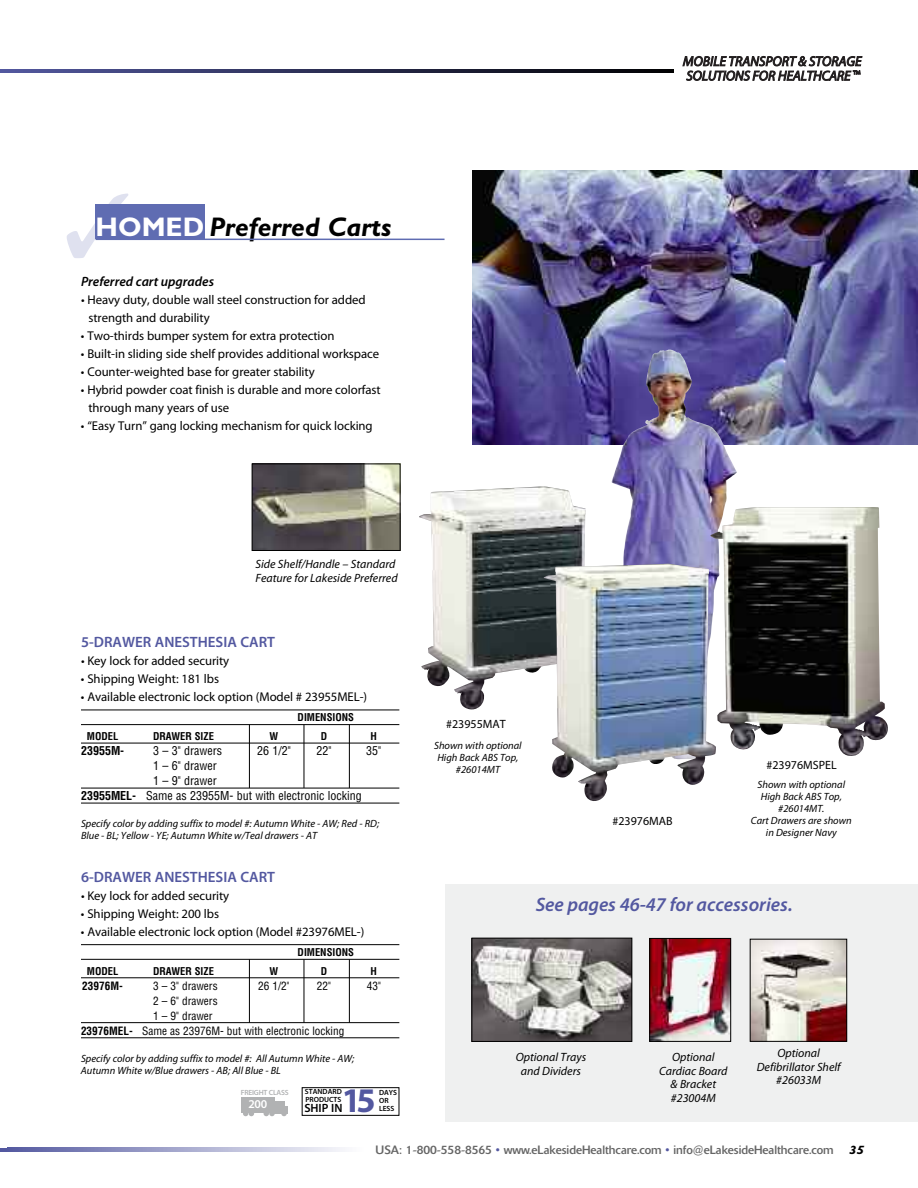
<style>
.page{position:relative;width:918px;height:1188px;background:#fff}
.page>*{position:absolute;margin:0;border:0;box-sizing:border-box;transform-origin:0 0}
.t1{font:700 34.65px "Myriad Pro";color:#5358a0}
.t2{font:italic 700 27px "Gill Alt One";color:#000}
.t3{font:italic 600 19.5px "Myriad Pro";letter-spacing:-.005em;color:#5358a0}
.t4{font:600 15px "Myriad Pro";color:#5358a0}
.t5{font:italic 600 13.5px "Myriad Pro";color:#000}
.t6{font:12.75px/18px "Myriad Pro";letter-spacing:-.005em;color:#000}
.t7{font:italic 12px/13.5px "Myriad Pro";color:#000;text-align:center}
.t8{font:condensed 12px "Helvetica";color:#000}
.t9{font:12px "Delta";color:#666}
.t10{font:12px "Myriad Pro";color:#000}
.t11{font:700 condensed 12px "Helvetica";color:#000}
.t12{font:600 12px "Myriad Pro";color:#000}
.t13{font:600 12px "Myriad Pro";color:#fff}
.t14{font:italic 500 12px "Delta";color:#000}
.t15{font:condensed 11.25px "Helvetica";color:#000}
.t16{font:700 condensed 11.25px "Helvetica";color:#000}
.t17{font:italic 10.5px/12px "Myriad Pro";color:#000;text-align:center}
.t18{font:700 condensed 10.5px "Helvetica";color:#000}
.t19{font:600 7.5px/7.5px "Myriad Pro";color:#000}
.t20{font:600 7.5px "Myriad Pro";letter-spacing:-.025em;color:#b1b2b3}
.s1{color:#dfe1ef}
.s2{font-style:normal;color:#fff}
.s3{font-weight:700}
.s4{color:#5358a0}
</style>
<div class="page">
<hr style="left:0;top:0;width:1px;height:1188px;background:#f8f7ee">
<svg style="left:0;top:1148px;width:7px;height:4px"></svg>
<svg style="left:7px;top:1148px;width:336px;height:4px"></svg>
<svg style="left:0;top:69px;width:673px;height:4px;background:#292c50"></svg>
<svg style="left:683px;top:56px;width:179px;height:25px"></svg>
<div style="left:446px;top:884px;width:472px;height:238px;background:#eff0f0"></div>
<img style="left:472px;top:171px;width:446px;height:273px">
<img style="left:579px;top:349px;width:158px;height:215px">
<img style="left:710px;top:507px;width:178px;height:249px">
<img style="left:254px;top:466px;width:145px;height:83px">
<div style="left:252px;top:464px;width:149px;height:87px;border:1px solid #000"></div>
<img style="left:474px;top:940px;width:156px;height:100px">
<div style="left:472px;top:938px;width:160px;height:104px;border:1px solid #000"></div>
<img style="left:419px;top:486px;width:174px;height:224px">
<hr style="left:81px;top:743px;width:318px;height:1px;background:#000">
<hr style="left:81px;top:788px;width:318px;height:1px;background:#000">
<hr style="left:81px;top:803px;width:318px;height:1px;background:#000">
<img style="left:651px;top:940px;width:78px;height:100px">
<div style="left:649px;top:938px;width:82px;height:104px;border:1px solid #000"></div>
<img style="left:752px;top:941px;width:93px;height:99px">
<div style="left:750px;top:939px;width:97px;height:103px;border:1px solid #000"></div>
<hr style="left:81px;top:710px;width:318px;height:1px;background:#000">
<hr style="left:81px;top:724px;width:318px;height:1px;background:#000">
<hr style="left:249px;top:725px;width:1px;height:63px;background:#000">
<hr style="left:304px;top:725px;width:1px;height:63px;background:#000">
<hr style="left:349px;top:725px;width:1px;height:63px;background:#000">
<div style="left:96px;top:205px;width:109px;height:34px;background:#5f6cb2"></div>
<hr style="left:96px;top:239px;width:349px;height:1px;background:#5f6cb2">
<hr style="left:81px;top:977px;width:318px;height:1px;background:#000">
<hr style="left:81px;top:1022px;width:318px;height:1px;background:#000">
<hr style="left:81px;top:1037px;width:318px;height:1px;background:#000">
<hr style="left:81px;top:944px;width:318px;height:1px;background:#000">
<hr style="left:81px;top:959px;width:318px;height:1px;background:#000">
<hr style="left:249px;top:959px;width:1px;height:64px;background:#000">
<hr style="left:304px;top:959px;width:1px;height:64px;background:#000">
<hr style="left:349px;top:959px;width:1px;height:64px;background:#000">
<img style="left:544px;top:564px;width:172px;height:237px">
<div style="left:241px;top:1098px;width:34px;height:15px;background:#b1b2b3"></div>
<div style="left:275px;top:1101px;width:10px;height:12px;background:#b1b2b3"></div>
<svg style="left:243px;top:1113px;width:11px;height:3px"></svg>
<svg style="left:281px;top:1113px;width:6px;height:3px"></svg>
<svg style="left:264px;top:1113px;width:11px;height:3px"></svg>
<div style="left:274px;top:1106px;width:14px;height:7px;background:#b1b2b3"></div>
<div style="left:302px;top:1087px;width:97px;height:29px;border:1px solid #000"></div>
<h2 class="t2" style="left:64px;top:217px;width:329px"><span class="s1">✓</span><span class="s2">HOMED</span> Preferred Carts</h2>
<p class="t5" style="left:81px;top:276px;width:135px">Preferred cart upgrades</p>
<p class="t6" style="left:88px;top:291px;width:279px;text-indent:-7px">• Heavy duty, double wall steel construction for added strength and durability</p>
<p class="t6" style="left:81px;top:327px;width:255px">• Two-thirds bumper system for extra protection</p>
<p class="t6" style="left:81px;top:345px;width:300px">• Built-in sliding side shelf provides additional workspace</p>
<p class="t6" style="left:81px;top:363px;width:235px">• Counter-weighted base for greater stability</p>
<p class="t6" style="left:88px;top:381px;width:294px;text-indent:-7px">• Hybrid powder coat finish is durable and more colorfast through many years of use</p>
<p class="t6" style="left:81px;top:417px;width:293px">• “Easy Turn” gang locking mechanism for quick locking</p>
<p class="t7" style="left:255px;top:559px;width:144px;text-align:left">Side Shelf/Handle – Standard<br>Feature for Lakeside Preferred</p>
<p class="t4" style="left:81px;top:637px;width:196px">5-DRAWER ANESTHESIA CART</p>
<p class="t6" style="left:81px;top:653px;width:150px">• Key lock for added security</p>
<p class="t6" style="left:81px;top:671px;width:140px">• Shipping Weight: 181 lbs</p>
<p class="t6" style="left:81px;top:689px;width:288px">• Available electronic lock option (Model # 23955MEL-)</p>
<p class="t18" style="left:298px;top:711px;width:58px">DIMENSIONS</p>
<p class="t18" style="left:87px;top:731px;width:33px">MODEL</p>
<p class="t18" style="left:153px;top:731px;width:62px">DRAWER SIZE</p>
<p class="t18" style="left:270px;top:731px;width:10px">W</p>
<p class="t18" style="left:321px;top:731px;width:8px">D</p>
<p class="t18" style="left:371px;top:731px;width:8px">H</p>
<p class="t11" style="left:81px;top:744px;width:45px">23955M-</p>
<p class="t8" style="left:153px;top:744px;width:70px">3 – 3" drawers</p>
<p class="t8" style="left:257px;top:744px;width:35px">26 1/2"</p>
<p class="t8" style="left:317px;top:744px;width:16px">22"</p>
<p class="t8" style="left:366px;top:744px;width:16px">35"</p>
<p class="t8" style="left:153px;top:759px;width:65px">1 – 6" drawer</p>
<p class="t8" style="left:153px;top:774px;width:65px">1 – 9" drawer</p>
<p class="t8" style="left:81px;top:789px;width:282px"><span class="s3">23955MEL-</span> Same as 23955M- but with electronic locking</p>
<p class="t17" style="left:81px;top:819px;width:300px;text-align:left">Specify color by adding suffix to model #: Autumn White - AW; Red - RD;<br>Blue - BL; Yellow - YE; Autumn White w/Teal drawers - AT</p>
<p class="t4" style="left:81px;top:871px;width:196px">6-DRAWER ANESTHESIA CART</p>
<p class="t6" style="left:81px;top:888px;width:150px">• Key lock for added security</p>
<p class="t6" style="left:81px;top:906px;width:140px">• Shipping Weight: 200 lbs</p>
<p class="t6" style="left:81px;top:924px;width:285px">• Available electronic lock option (Model #23976MEL-)</p>
<p class="t18" style="left:298px;top:946px;width:58px">DIMENSIONS</p>
<p class="t18" style="left:87px;top:965px;width:33px">MODEL</p>
<p class="t18" style="left:153px;top:965px;width:62px">DRAWER SIZE</p>
<p class="t18" style="left:270px;top:965px;width:10px">W</p>
<p class="t18" style="left:321px;top:965px;width:8px">D</p>
<p class="t18" style="left:371px;top:965px;width:8px">H</p>
<p class="t16" style="left:82px;top:980px;width:42px">23976M-</p>
<p class="t15" style="left:153px;top:980px;width:66px">3 – 3" drawers</p>
<p class="t15" style="left:258px;top:980px;width:33px">26 1/2"</p>
<p class="t15" style="left:317px;top:980px;width:16px">22"</p>
<p class="t15" style="left:367px;top:980px;width:16px">43"</p>
<p class="t15" style="left:153px;top:995px;width:66px">2 – 6" drawers</p>
<p class="t15" style="left:153px;top:1010px;width:61px">1 – 9" drawer</p>
<p class="t15" style="left:81px;top:1025px;width:265px"><span class="s3">23976MEL-</span> Same as 23976M- but with electronic locking</p>
<p class="t17" style="left:81px;top:1053px;width:275px;text-align:left">Specify color by adding suffix to model #: All Autumn White - AW;<br>Autumn White w/Blue drawers - AB; All Blue - BL</p>
<p class="t13" style="left:248px;top:1100px;width:20px">200</p>
<h1 class="t1" style="left:342px;top:1087px;width:36px">15</h1>
<p class="t20" style="left:241px;top:1090px;width:49px">FREIGHT CLASS</p>
<p class="t19" style="left:305px;top:1089px;width:38px">STANDARD<br>PRODUCTS</p>
<p class="t12" style="left:304px;top:1104px;width:40px">SHIP IN</p>
<p class="t19" style="left:379px;top:1089px;width:20px;line-height:8.2px">DAYS<br>OR</p>
<p class="t19" style="left:379px;top:1106px;width:17px">LESS</p>
<p class="t10" style="left:446px;top:720px;width:61px">#23955MAT</p>
<p class="t17" style="left:434px;top:741px;width:89px">Shown with optional<br>High Back ABS Top, #26014MT</p>
<p class="t10" style="left:612px;top:816px;width:62px">#23976MAB</p>
<p class="t10" style="left:767px;top:760px;width:72px">#23976MSPEL</p>
<p class="t17" style="left:751px;top:779px;width:102px">Shown with optional<br>High Back ABS Top, #26014MT.<br>Cart Drawers are shown in Designer Navy</p>
<h3 class="t3" style="left:536px;top:897px;width:258px">see pages 46-47 for accessories.</h3>
<p class="t7" style="left:516px;top:1051px;width:72px">Optional Trays and Dividers</p>
<p class="t7" style="left:659px;top:1051px;width:70px">Optional<br>Cardiac Board &amp; Bracket #23004M</p>
<p class="t7" style="left:757px;top:1048px;width:85px">Optional<br>Defibrillator Shelf #26033M</p>
<p class="t9" style="left:375px;top:1145px;width:460px">USA: 1-800-558-8565 <span class="s4">•</span> www.eLakesideHealthcare.com <span class="s4">•</span> info@eLakesideHealthcare.com</p>
<p class="t14" style="left:849px;top:1145px;width:16px">35</p>
</div>
